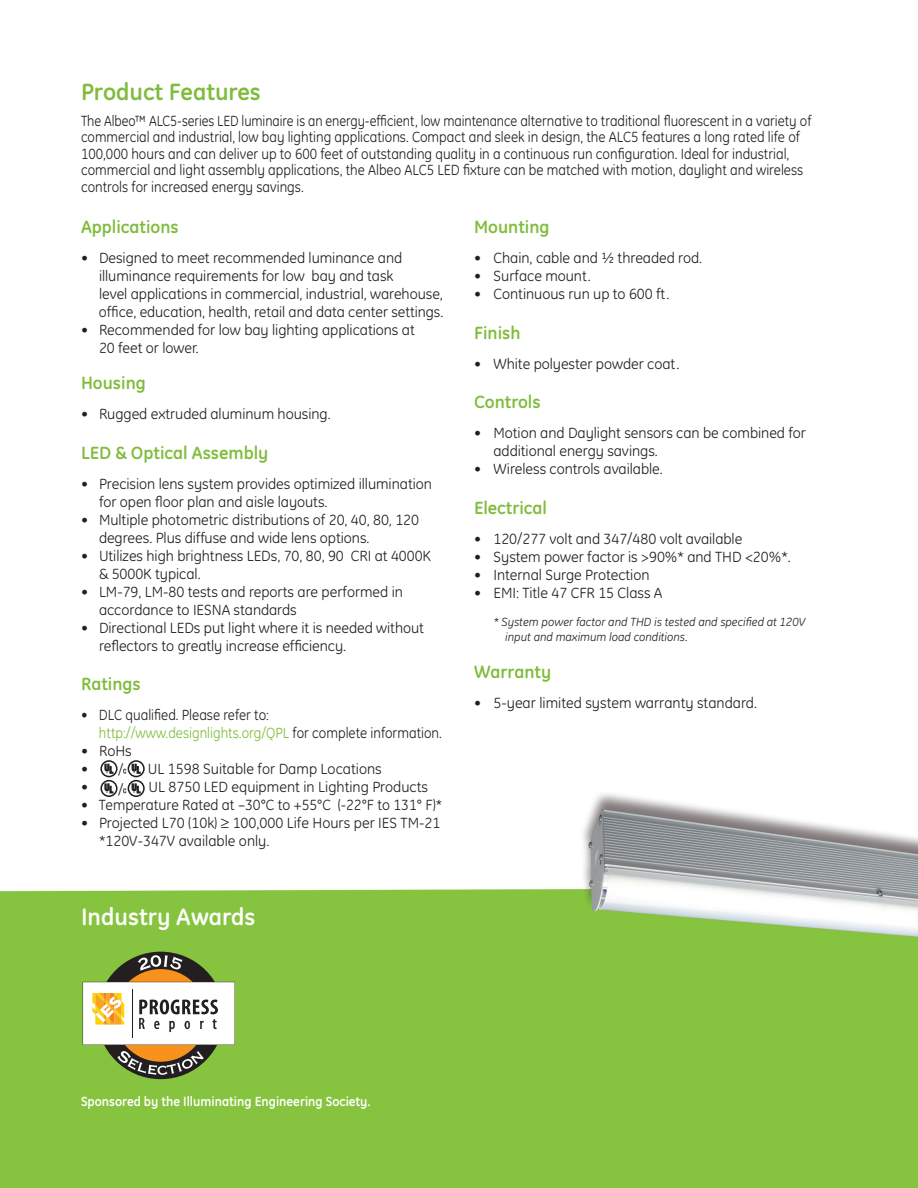
<style>
.page{position:relative;width:918px;height:1188px;background:#fff}
.page>*{position:absolute;margin:0;border:0;box-sizing:border-box;transform-origin:0 0}
.t1{font:700 24px "GE Inspira";color:#80bc3c}
.t2{font:700 24px "GE Inspira";color:#fff}
.t3{font:700 18px "GE Inspira";color:#80bc3c}
.t4{font:15px/18px "GE Inspira";letter-spacing:-.005em;color:#231f20}
.t5{font:15px/16.5px "GE Inspira";letter-spacing:-.005em;color:#231f20;scale:.89 1}
.t6{font:15px/18px "GE Inspira";letter-spacing:-.005em;color:#231f20;scale:.93 1}
.t7{font:700 13.5px "GE Inspira";color:#fff;scale:.96 1}
.t8{font:italic 12px/15px "GE Inspira";color:#231f20}
.s1{color:#80bc3c}
</style>
<div class="page">
<img style="left:0;top:760px;width:918px;height:428px">
<svg style="left:100px;top:760px;width:18px;height:17px"></svg>
<svg style="left:102px;top:762px;width:14px;height:14px"></svg>
<svg style="left:104px;top:764px;width:10px;height:10px"></svg>
<svg style="left:128px;top:760px;width:17px;height:17px"></svg>
<svg style="left:129px;top:762px;width:14px;height:14px"></svg>
<svg style="left:132px;top:764px;width:9px;height:10px"></svg>
<svg style="left:123px;top:769px;width:3px;height:5px"></svg>
<svg style="left:100px;top:780px;width:18px;height:17px"></svg>
<svg style="left:102px;top:781px;width:14px;height:14px"></svg>
<svg style="left:104px;top:783px;width:10px;height:11px"></svg>
<svg style="left:128px;top:780px;width:17px;height:17px"></svg>
<svg style="left:129px;top:781px;width:14px;height:14px"></svg>
<svg style="left:132px;top:783px;width:9px;height:11px"></svg>
<svg style="left:123px;top:788px;width:3px;height:5px"></svg>
<div style="left:97px;top:952px;width:127px;height:127px;background:#231f20;border-radius:50%"></div>
<div style="left:114px;top:969px;width:93px;height:93px;background:#f7931d;border-radius:50%"></div>
<svg style="left:117px;top:1051px;width:87px;height:24px"></svg>
<svg style="left:83px;top:982px;width:152px;height:63px"></svg>
<svg style="left:138px;top:955px;width:44px;height:16px"></svg>
<h1 class="t1" style="left:81px;top:76px;width:181px">Product Features</h1>
<p class="t5" style="left:81px;top:112px;width:822px">The Albeo™ ALC5-series LED luminaire is an energy-efficient, low maintenance alternative to traditional fluorescent in a variety of commercial and industrial, low bay lighting applications. Compact and sleek in design, the ALC5 features a long rated life of 100,000 hours and can deliver up to 600 feet of outstanding quality in a continuous run configuration. Ideal for industrial, commercial and light assembly applications, the Albeo ALC5 LED fixture can be matched with motion, daylight and wireless controls for increased energy savings.</p>
<p class="t3" style="left:81px;top:215px;width:99px">Applications</p>
<p class="t4" style="left:99px;top:248px;width:346px;text-indent:-18px">• Designed to meet recommended luminance and illuminance requirements for low bay and task<br>level applications in commercial, industrial, warehouse, office, education, health, retail and data center settings.</p>
<p class="t4" style="left:99px;top:320px;width:317px;text-indent:-18px">• Recommended for low bay lighting applications at<br>20 feet or lower.</p>
<p class="t3" style="left:81px;top:372px;width:66px">Housing</p>
<p class="t4" style="left:81px;top:405px;width:251px">• Rugged extruded aluminum housing.</p>
<p class="t3" style="left:81px;top:441px;width:189px">LED &amp; Optical Assembly</p>
<p class="t4" style="left:99px;top:475px;width:334px;text-indent:-18px">• Precision lens system provides optimized illumination for open floor plan and aisle layouts.</p>
<p class="t4" style="left:99px;top:511px;width:322px;text-indent:-18px">• Multiple photometric distributions of 20, 40, 80, 120 degrees. Plus diffuse and wide lens options.</p>
<p class="t4" style="left:99px;top:547px;width:334px;text-indent:-18px">• Utilizes high brightness LEDs, 70, 80, 90 CRI at 4000K &amp; 5000K typical.</p>
<p class="t4" style="left:99px;top:583px;width:305px;text-indent:-18px">• LM-79, LM-80 tests and reports are performed in accordance to IESNA standards</p>
<p class="t4" style="left:99px;top:619px;width:327px;text-indent:-18px">• Directional LEDs put light where it is needed without reflectors to greatly increase efficiency.</p>
<p class="t3" style="left:81px;top:673px;width:61px">Ratings</p>
<p class="t6" style="left:99px;top:706px;width:370px;text-indent:-18px">• DLC qualified. Please refer to: <span class="s1">http://www.designlights.org/QPL</span> for complete information.</p>
<p class="t4" style="left:81px;top:742px;width:52px">• RoHs •</p>
<p class="t4" style="left:118px;top:760px;width:7px;line-height:19.6px">/ /</p>
<p class="t4" style="left:148px;top:760px;width:236px">UL 1598 Suitable for Damp Locations</p>
<p class="t4" style="left:81px;top:778px;width:9px">•</p>
<p class="t4" style="left:148px;top:778px;width:281px">UL 8750 LED equipment in Lighting Products</p>
<p class="t4" style="left:81px;top:796px;width:363px">• Temperature Rated at –30°C to +55°C (-22°F to 131° F)*</p>
<p class="t4" style="left:99px;top:814px;width:343px;text-indent:-18px">• Projected L70 (10k) ≥ 100,000 Life Hours per IES TM-21 *120V-347V available only.</p>
<h1 class="t2" style="left:81px;top:901px;width:176px">Industry Awards</h1>
<p class="t3" style="left:474px;top:215px;width:77px">Mounting</p>
<p class="t4" style="left:474px;top:249px;width:230px">• Chain, cable and ½ threaded rod.</p>
<p class="t4" style="left:474px;top:267px;width:118px">• Surface mount.</p>
<p class="t4" style="left:474px;top:285px;width:197px">• Continuous run up to 600 ft.</p>
<p class="t3" style="left:474px;top:321px;width:48px">Finish</p>
<p class="t4" style="left:474px;top:354px;width:207px">• White polyester powder coat.</p>
<p class="t3" style="left:474px;top:390px;width:68px">Controls</p>
<p class="t4" style="left:494px;top:424px;width:314px;text-indent:-19px">• Motion and Daylight sensors can be combined for additional energy savings.</p>
<p class="t4" style="left:474px;top:460px;width:190px">• Wireless controls available.</p>
<p class="t3" style="left:474px;top:496px;width:75px">Electrical</p>
<p class="t4" style="left:474px;top:530px;width:270px">• 120/277 volt and 347/480 volt available</p>
<p class="t4" style="left:474px;top:548px;width:318px">• System power factor is &gt;90%* and THD &lt;20%*.</p>
<p class="t4" style="left:474px;top:566px;width:177px">• Internal Surge Protection</p>
<p class="t4" style="left:474px;top:584px;width:190px">• EMI: Title 47 CFR 15 Class A</p>
<p class="t8" style="left:505px;top:615px;width:301px;text-indent:-12px">* System power factor and THD is tested and specified at 120V input and maximum load conditions.</p>
<p class="t3" style="left:474px;top:660px;width:79px">Warranty</p>
<p class="t4" style="left:474px;top:694px;width:285px">• 5-year limited system warranty standard.</p>
<p class="t7" style="left:81px;top:1092px;width:303px">Sponsored by the Illuminating Engineering Society.</p>
</div>
